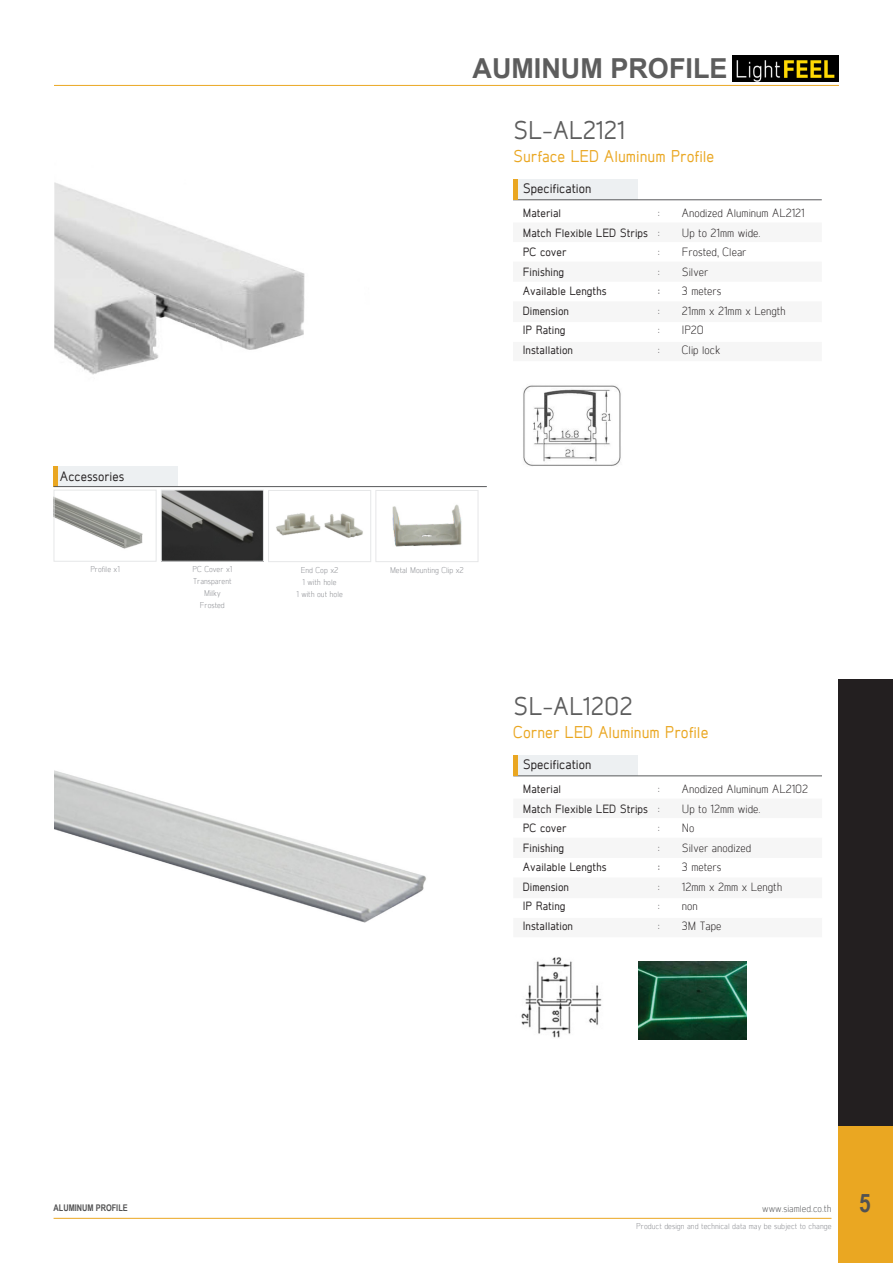
<style>
.page{position:relative;width:893px;height:1263px;background:#fff}
.page>*{position:absolute;margin:0;border:0;box-sizing:border-box;transform-origin:0 0}
.t1{font:700 27.6px "Arial";color:#5d5d5d}
.t2{font:700 25.5px "Arial Narrow";color:#525253}
.t3{font:700 22.95px "Ekkamai New";color:#5d5d5d}
.t4{font:700 15.3px "Ekkamai New";color:#eaa722}
.t5{font:700 12.3px "Ekkamai New";color:#231f20}
.t6{font:700 10.65px "Ekkamai New";color:#231f20}
.t7{font:10.65px "Ekkamai New";color:#231f20}
.t8{font:9.15px "Ekkamai New";color:#58595b}
.t9{font:700 9.15px "Arial Narrow";color:#525253}
.t10{font:7.65px/12px "Ekkamai New";color:#888a8f;text-align:center}
.s1{font-weight:400}
</style>
<div class="page">
<hr style="left:54px;top:85px;width:785px;height:1px;background:#eaa722">
<div style="left:839px;top:680px;width:54px;height:583px;background:#231f20"></div>
<div style="left:839px;top:1126px;width:54px;height:137px;background:#eaa722"></div>
<hr style="left:54px;top:1218px;width:777px;height:1px;background:#eba721">
<img style="left:732px;top:55px;width:107px;height:26px">
<div style="left:513px;top:755px;width:124px;height:21px;background:#edf0f2"></div>
<img style="left:54px;top:770px;width:372px;height:153px">
<img style="left:638px;top:961px;width:108px;height:78px">
<hr style="left:513px;top:776px;width:309px;height:1px;background:#58595b">
<div style="left:513px;top:755px;width:5px;height:21px;background:#eaa722"></div>
<img style="left:521px;top:957px;width:81px;height:81px">
<div style="left:513px;top:179px;width:124px;height:21px;background:#edf0f2"></div>
<hr style="left:513px;top:200px;width:309px;height:1px;background:#58595b">
<div style="left:513px;top:179px;width:5px;height:21px;background:#eaa722"></div>
<img style="left:56px;top:497px;width:87px;height:52px">
<div style="left:54px;top:490px;width:102px;height:71px;border:1px solid #e6e7e8"></div>
<img style="left:276px;top:513px;width:87px;height:25px">
<div style="left:268px;top:490px;width:103px;height:72px;border:1px solid #e6e7e8"></div>
<img style="left:163px;top:492px;width:99px;height:67px">
<div style="left:161px;top:490px;width:103px;height:71px;border:1px solid #e6e7e8"></div>
<img style="left:392px;top:504px;width:70px;height:43px">
<div style="left:376px;top:490px;width:102px;height:72px;border:1px solid #e6e7e8"></div>
<div style="left:54px;top:466px;width:124px;height:20px;background:#edf0f2"></div>
<hr style="left:54px;top:466px;width:4px;height:20px;background:#eaa722">
<hr style="left:54px;top:486px;width:433px;height:1px;background:#58595b">
<img style="left:523px;top:385px;width:98px;height:81px">
<img style="left:54px;top:182px;width:251px;height:193px">
<h1 class="t1" style="left:472px;top:49px;width:256px">AUMINUM PROFILE</h1>
<h3 class="t3" style="left:513px;top:113px;width:114px">SL-AL2121</h3>
<h3 class="t4" style="left:513px;top:145px;width:203px">Surface LED Aluminum Profile</h3>
<p class="t5" style="left:523px;top:179px;width:70px">Specification</p>
<p class="t6" style="left:523px;top:205px;width:40px">Material</p>
<p class="t7" style="left:658px;top:205px;width:4px">:</p>
<p class="t7" style="left:682px;top:205px;width:124px">Anodized Aluminum AL2121</p>
<p class="t6" style="left:523px;top:225px;width:139px">Match Flexible LED Strips <span class="s1">:</span></p>
<p class="t7" style="left:682px;top:225px;width:80px">Up to 21mm wide.</p>
<p class="t6" style="left:523px;top:244px;width:45px">PC cover</p>
<p class="t7" style="left:658px;top:244px;width:4px">:</p>
<p class="t7" style="left:682px;top:244px;width:66px">Frosted, Clear</p>
<p class="t6" style="left:523px;top:264px;width:43px">Finishing</p>
<p class="t7" style="left:658px;top:264px;width:4px">:</p>
<p class="t7" style="left:682px;top:264px;width:28px">Silver</p>
<p class="t6" style="left:523px;top:283px;width:85px">Available Lengths</p>
<p class="t6" style="left:658px;top:283px;width:4px">:</p>
<p class="t7" style="left:682px;top:283px;width:41px">3 meters</p>
<p class="t6" style="left:523px;top:303px;width:48px">Dimension</p>
<p class="t7" style="left:658px;top:303px;width:4px">:</p>
<p class="t7" style="left:682px;top:303px;width:105px">21mm x 21mm x Length</p>
<p class="t6" style="left:523px;top:322px;width:44px">IP Rating</p>
<p class="t7" style="left:658px;top:322px;width:4px">:</p>
<p class="t7" style="left:682px;top:322px;width:23px">IP20</p>
<p class="t6" style="left:523px;top:342px;width:52px">Installation</p>
<p class="t7" style="left:658px;top:342px;width:4px">:</p>
<p class="t7" style="left:682px;top:342px;width:40px">Clip lock</p>
<p class="t5" style="left:60px;top:467px;width:66px">Accessories</p>
<p class="t10" style="left:192px;top:563px;width:41px">PC Cover x1<br>Transparent<br>Milky<br>Frosted</p>
<p class="t10" style="left:390px;top:564px;width:75px">Metal Mounting Clip x2</p>
<p class="t10" style="left:90px;top:563px;width:31px">Profile x1</p>
<p class="t10" style="left:296px;top:564px;width:48px">End Cop x2<br>1 with hole<br>1 with out hole</p>
<h3 class="t3" style="left:513px;top:689px;width:121px">SL-AL1202</h3>
<h3 class="t4" style="left:513px;top:721px;width:197px">Corner LED Aluminum Profile</h3>
<p class="t5" style="left:523px;top:755px;width:70px">Specification</p>
<p class="t6" style="left:523px;top:781px;width:40px">Material</p>
<p class="t7" style="left:658px;top:781px;width:4px">:</p>
<p class="t7" style="left:682px;top:781px;width:128px">Anodized Aluminum AL2102</p>
<p class="t6" style="left:523px;top:801px;width:139px">Match Flexible LED Strips <span class="s1">:</span></p>
<p class="t7" style="left:682px;top:801px;width:80px">Up to 12mm wide.</p>
<p class="t6" style="left:523px;top:820px;width:45px">PC cover</p>
<p class="t7" style="left:658px;top:820px;width:4px">:</p>
<p class="t7" style="left:682px;top:820px;width:14px">No</p>
<p class="t6" style="left:523px;top:840px;width:43px">Finishing</p>
<p class="t7" style="left:658px;top:840px;width:4px">:</p>
<p class="t7" style="left:682px;top:840px;width:71px">Silver anodized</p>
<p class="t6" style="left:523px;top:859px;width:85px">Available Lengths</p>
<p class="t6" style="left:658px;top:859px;width:4px">:</p>
<p class="t7" style="left:682px;top:859px;width:41px">3 meters</p>
<p class="t6" style="left:523px;top:879px;width:48px">Dimension</p>
<p class="t7" style="left:658px;top:879px;width:4px">:</p>
<p class="t7" style="left:682px;top:879px;width:102px">12mm x 2mm x Length</p>
<p class="t6" style="left:523px;top:898px;width:44px">IP Rating</p>
<p class="t7" style="left:658px;top:898px;width:4px">:</p>
<p class="t7" style="left:682px;top:898px;width:18px">non</p>
<p class="t6" style="left:523px;top:918px;width:52px">Installation</p>
<p class="t7" style="left:658px;top:918px;width:4px">:</p>
<p class="t7" style="left:682px;top:918px;width:41px">3M Tape</p>
<p class="t9" style="left:54px;top:1200px;width:76px">ALUMINUM PROFILE</p>
<p class="t8" style="left:762px;top:1202px;width:71px">www.siamled.co.th</p>
<p class="t10" style="left:636px;top:1221px;width:197px">Product design and technical data may be subject to change</p>
<h2 class="t2" style="left:859px;top:1184px;width:13px">5</h2>
</div>
